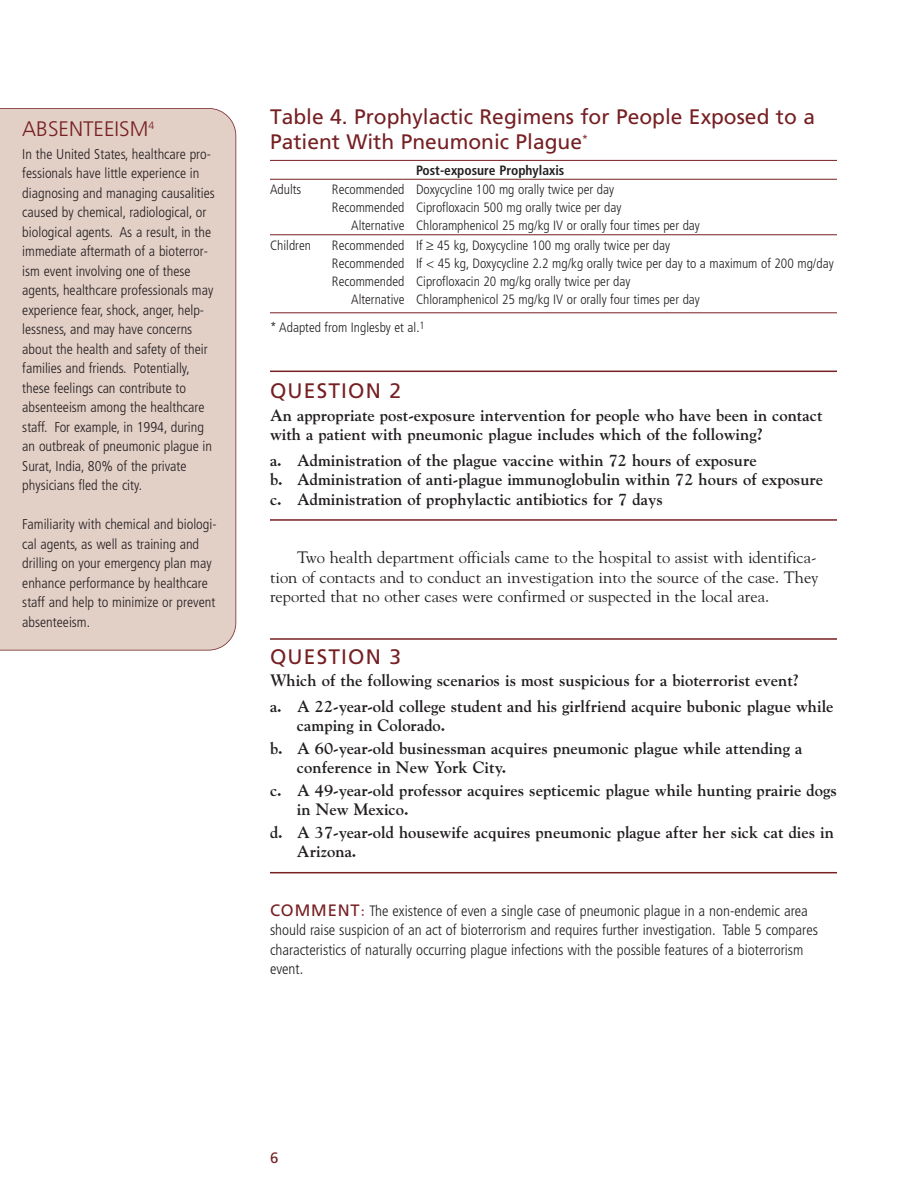
<style>
.page{position:relative;width:918px;height:1188px;background:#fff}
.page>*{position:absolute;margin:0;border:0;box-sizing:border-box;transform-origin:0 0}
.t1{font:21px/25.5px "Frutiger";color:#762023}
.t2{font:21px "Frutiger";letter-spacing:.055em;color:#762023}
.t3{font:300 21px "Frutiger";color:#762023}
.t4{font:700 16.5px/19.5px "Goudy";color:#231f20}
.t5{font:16.5px/19.5px "Goudy";color:#231f20;text-align:justify}
.t6{font:300 condensed 15px/19.5px "Frutiger";color:#231f20}
.t7{font:15px "Frutiger";color:#762023}
.t8{font:300 condensed 14.25px/19.5px "Frutiger";color:#231f20}
.t9{font:300 condensed 13.5px "Frutiger";color:#231f20}
.t10{font:700 condensed 13.5px "Frutiger";color:#231f20}
.s1{font-weight:400;font-stretch:normal;font-size:16.5px;color:#762023}
.s2{font-family:"Goudy";font-weight:400;font-stretch:normal;font-size:16.5px;color:#762023}
</style>
<div class="page">
<div style="left:0;top:108px;width:236px;height:543px;background:#e2cfc6"></div>
<hr style="left:270px;top:638px;width:567px;height:2px;background:#762023">
<hr style="left:270px;top:371px;width:567px;height:1px;background:#762023">
<hr style="left:270px;top:872px;width:567px;height:1px;background:#762023">
<hr style="left:270px;top:519px;width:567px;height:2px;background:#762023">
<hr style="left:270px;top:179px;width:567px;height:1px;background:#762023">
<hr style="left:270px;top:160px;width:567px;height:1px;background:#762023">
<hr style="left:270px;top:234px;width:567px;height:1px;background:#762023">
<hr style="left:270px;top:312px;width:567px;height:1px;background:#762023">
<h1 class="t3" style="left:22px;top:120px;width:133px">ABSENTEEISM<sup>4</sup></h1>
<p class="t8" style="left:22px;top:145px;width:194px">In the United States, healthcare pro&shy;fessionals have little experience in diagnosing and managing causalities caused by chemical, radiological, or biological agents. As a result, in the immediate aftermath of a bioterror&shy;ism event involving one of these agents, healthcare professionals may experience fear, shock, anger, help&shy;lessness, and may have concerns about the health and safety of their families and friends. Potentially, these feelings can contribute to absenteeism among the healthcare staff. For example, in 1994, during an outbreak of pneumonic plague in Surat, India, 80% of the private physicians fled the city.</p>
<p class="t8" style="left:22px;top:516px;width:196px">Familiarity with chemical and biologi&shy;cal agents, as well as training and drilling on your emergency plan may enhance performance by healthcare staff and help to minimize or prevent absenteeism.</p>
<h1 class="t1" style="left:270px;top:105px;width:547px">Table 4. Prophylactic Regimens for People Exposed to a<br>Patient With Pneumonic Plague<sup>*</sup></h1>
<p class="t10" style="left:416px;top:165px;width:150px">Post-exposure Prophylaxis</p>
<p class="t9" style="left:270px;top:184px;width:33px">Adults</p>
<p class="t9" style="left:332px;top:184px;width:284px">Recommended Doxycycline 100 mg orally twice per day</p>
<p class="t9" style="left:332px;top:202px;width:291px">Recommended Ciprofloxacin 500 mg orally twice per day</p>
<p class="t9" style="left:351px;top:220px;width:350px">Alternative Chloramphenicol 25 mg/kg IV or orally four times per day</p>
<p class="t9" style="left:270px;top:240px;width:43px">Children</p>
<p class="t9" style="left:332px;top:240px;width:340px">Recommended If ≥ 45 kg, Doxycycline 100 mg orally twice per day</p>
<p class="t9" style="left:332px;top:258px;width:503px">Recommended If &lt; 45 kg, Doxycycline 2.2 mg/kg orally twice per day to a maximum of 200 mg/day</p>
<p class="t9" style="left:332px;top:276px;width:300px">Recommended Ciprofloxacin 20 mg/kg orally twice per day</p>
<p class="t9" style="left:351px;top:294px;width:350px">Alternative Chloramphenicol 25 mg/kg IV or orally four times per day</p>
<p class="t9" style="left:270px;top:322px;width:156px">* Adapted from Inglesby et al.<sup>1</sup></p>
<h1 class="t2" style="left:270px;top:383px;width:133px">QUESTION 2</h1>
<p class="t4" style="left:270px;top:405px;width:554px">An appropriate post-exposure intervention for people who have been in contact with a patient with pneumonic plague includes which of the following?</p>
<p class="t4" style="left:270px;top:450px;width:555px">a. Administration of the plague vaccine within 72 hours of exposure<br>b. Administration of anti-plague immunoglobulin within 72 hours of exposure c. Administration of prophylactic antibiotics for 7 days</p>
<p class="t5" style="left:270px;top:548px;width:550px;text-indent:27px">Two health department officials came to the hospital to assist with identifica&shy;tion of contacts and to conduct an investigation into the source of the case. They reported that no other cases were confirmed or suspected in the local area.</p>
<h1 class="t2" style="left:270px;top:648px;width:133px">QUESTION 3</h1>
<p class="t4" style="left:270px;top:668px;width:565px;line-height:25.5px">Which of the following scenarios is most suspicious for a bioterrorist event?<br>a. A 22-year-old college student and his girlfriend acquire bubonic plague while</p>
<p class="t4" style="left:270px;top:714px;width:534px;line-height:22.5px;text-indent:27px">camping in Colorado.<br>b. A 60-year-old businessman acquires pneumonic plague while attending a</p>
<p class="t4" style="left:270px;top:756px;width:568px;line-height:22.5px;text-indent:27px">conference in New York City.<br>c. A 49-year-old professor acquires septicemic plague while hunting prairie dogs</p>
<p class="t4" style="left:270px;top:799px;width:566px;line-height:22.5px;text-indent:27px">in New Mexico.<br>d. A 37-year-old housewife acquires pneumonic plague after her sick cat dies in</p>
<p class="t4" style="left:297px;top:842px;width:61px">Arizona.</p>
<p class="t6" style="left:270px;top:902px;width:550px"><span class="s1">COMMENT</span><span class="s2">:</span> The existence of even a single case of pneumonic plague in a non-endemic area should raise suspicion of an act of bioterrorism and requires further investigation. Table 5 compares characteristics of naturally occurring plague infections with the possible features of a bioterrorism event.</p>
<p class="t7" style="left:270px;top:1152px;width:10px">6</p>
</div>
